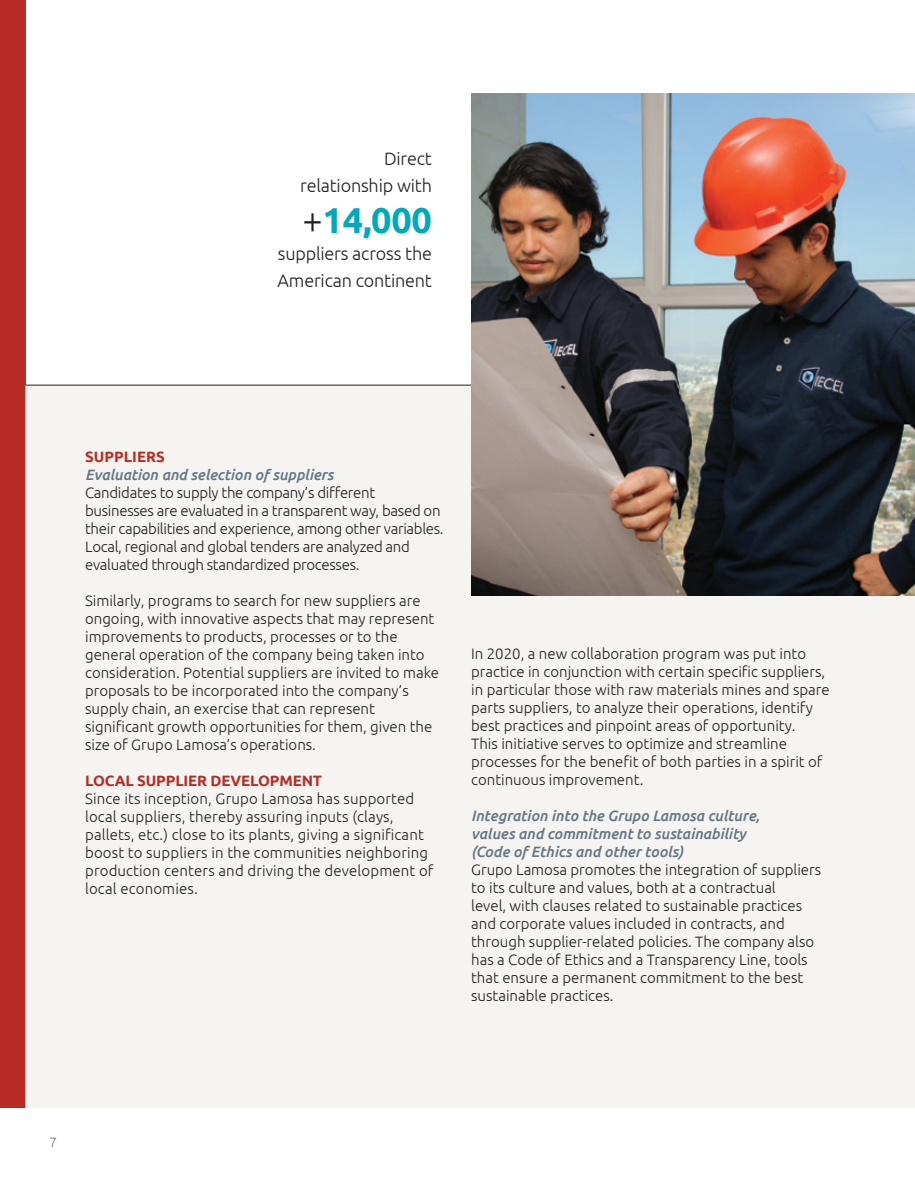
<style>
.page{position:relative;width:915px;height:1191px;background:#fff}
.page>*{position:absolute;margin:0;border:0;box-sizing:border-box;transform-origin:0 0}
.Body_Text_SPA{font:700 36px "Ubuntu";color:#00aab9}
.Body_Text_SPA-2{font:300 18px/27px "Ubuntu";letter-spacing:-.01em;color:#231f20}
.Body_Text_SPA-3{font:300 15px/18px "Ubuntu";color:#231f20}
.Body_Text_SPA-4{font:300 15px/18px "Ubuntu";letter-spacing:-.02em;color:#231f20}
.Body_Text_SPA-5{font:italic 500 15px "Ubuntu";color:#647686}
.Body_Text_SPA-6{font:700 15px "Ubuntu";letter-spacing:-.01em;color:#b82c25}
.t1{font:300 13.5px "Ubuntu";color:#647686}
.s1{font-weight:300;color:#231f20}
</style>
<div class="page">
<div style="left:0;top:0;width:26px;height:1107px;background:#b82c25"></div>
<div style="left:26px;top:385px;width:888px;height:722px;background:#f5f4f0"></div>
<hr style="left:914px;top:385px;width:1px;height:722px;background:#f0efe8">
<hr style="left:26px;top:385px;width:888px;height:1px;background:#231f20">
<img style="left:471px;top:94px;width:443px;height:501px">
<p class="Body_Text_SPA-2" style="left:384px;top:145px;width:49px">Direct</p>
<p class="Body_Text_SPA-2" style="left:300px;top:172px;width:133px">relationship with</p>
<p class="Body_Text_SPA" style="left:302px;top:198px;width:131px"><span class="s1">+</span>14,000</p>
<p class="Body_Text_SPA-2" style="left:277px;top:239px;width:156px">suppliers across the<br>American continent</p>
<p class="Body_Text_SPA-6" style="left:85px;top:447px;width:81px">SUPPLIERS</p>
<p class="Body_Text_SPA-5" style="left:85px;top:465px;width:250px">Evaluation and selection of suppliers</p>
<p class="Body_Text_SPA-4" style="left:85px;top:483px;width:360px">Candidates to supply the company’s different businesses are evaluated in a transparent way, based on their capabilities and experience, among other variables.<br>Local, regional and global tenders are analyzed and evaluated through standardized processes.</p>
<p class="Body_Text_SPA-3" style="left:85px;top:591px;width:355px">Similarly, programs to search for new suppliers are ongoing, with innovative aspects that may represent improvements to products, processes or to the general operation of the company being taken into consideration. Potential suppliers are invited to make proposals to be incorporated into the company’s supply chain, an exercise that can represent significant growth opportunities for them, given the size of Grupo Lamosa’s operations.</p>
<p class="Body_Text_SPA-6" style="left:85px;top:771px;width:238px">LOCAL SUPPLIER DEVELOPMENT</p>
<p class="Body_Text_SPA-3" style="left:85px;top:789px;width:350px">Since its inception, Grupo Lamosa has supported local suppliers, thereby assuring inputs (clays, pallets, etc.) close to its plants, giving a significant boost to suppliers in the communities neighboring production centers and driving the development of local economies.</p>
<p class="Body_Text_SPA-3" style="left:471px;top:644px;width:360px">In 2020, a new collaboration program was put into practice in conjunction with certain specific suppliers, in particular those with raw materials mines and spare parts suppliers, to analyze their operations, identify best practices and pinpoint areas of opportunity.<br>This initiative serves to optimize and streamline processes for the benefit of both parties in a spirit of continuous improvement.</p>
<p class="Body_Text_SPA-5" style="left:471px;top:806px;width:290px">Integration into the Grupo Lamosa culture,</p>
<p class="Body_Text_SPA-5" style="left:471px;top:824px;width:276px">values and commitment to sustainability</p>
<p class="Body_Text_SPA-5" style="left:471px;top:842px;width:214px">(Code of Ethics and other tools)</p>
<p class="Body_Text_SPA-3" style="left:471px;top:860px;width:351px">Grupo Lamosa promotes the integration of suppliers to its culture and values, both at a contractual<br>level, with clauses related to sustainable practices and corporate values included in contracts, and through supplier-related policies. The company also has a Code of Ethics and a Transparency Line, tools that ensure a permanent commitment to the best sustainable practices.</p>
<p class="t1" style="left:49px;top:1133px;width:9px">7</p>
</div>
